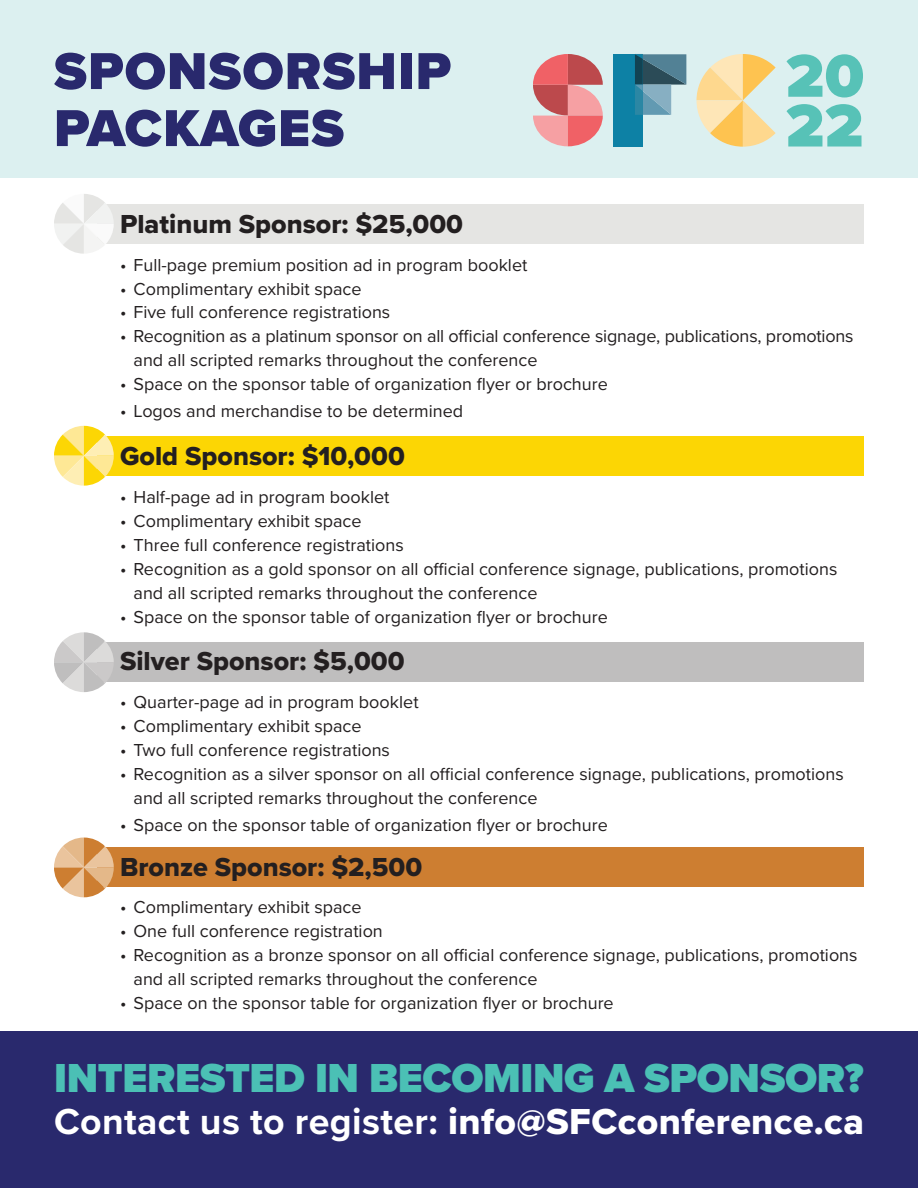
<style>
.page{position:relative;width:918px;height:1188px;background:#fff}
.page>*{position:absolute;margin:0;border:0;box-sizing:border-box;transform-origin:0 0}
.t1{font:900 53.85px/57px "Proxima Nova";letter-spacing:.02em;color:#29296d}
.t2{font:900 42px "Proxima Nova";letter-spacing:-.01em;color:#4bc0b5}
.t3{font:37.5px "Proxima Nova Extrabld";letter-spacing:.01em;color:#fff}
.t4{font:27px "Proxima Nova Extrabld";color:#231f20}
.t5{font:18px/24px "Proxima Nova";color:#231f20}
.s1{font-family:"Proxima Nova";font-weight:700}
</style>
<div class="page">
<div style="left:0;top:0;width:918px;height:177px;background:#dcf0f0"></div>
<div style="left:0;top:1031px;width:918px;height:157px;background:#29296d"></div>
<svg style="left:786px;top:54px;width:77px;height:44px"></svg>
<svg style="left:786px;top:104px;width:76px;height:43px"></svg>
<svg style="left:697px;top:54px;width:79px;height:93px"></svg>
<svg style="left:533px;top:54px;width:70px;height:92px"></svg>
<div style="left:613px;top:54px;width:30px;height:92px;background:#0d81a5"></div>
<svg style="left:635px;top:54px;width:51px;height:61px;background:#638f9f"></svg>
<div style="left:97px;top:848px;width:767px;height:39px;background:#cd7e31"></div>
<svg style="left:54px;top:838px;width:60px;height:59px"></svg>
<div style="left:97px;top:643px;width:767px;height:39px;background:#bfbebe"></div>
<div style="left:97px;top:204px;width:767px;height:39px;background:#e5e5e3"></div>
<svg style="left:54px;top:194px;width:60px;height:60px"></svg>
<svg style="left:54px;top:632px;width:60px;height:60px"></svg>
<div style="left:97px;top:436px;width:767px;height:39px;background:#fcd604"></div>
<svg style="left:54px;top:426px;width:60px;height:60px"></svg>
<h1 class="t1" style="left:54px;top:42px;width:399px">SPONSORSHIP<br>PACKAGES</h1>
<h3 class="t4" style="left:120px;top:204px;width:345px">Platinum Sponsor: $25,000</h3>
<p class="t5" style="left:120px;top:252px;width:409px">• Full-page premium position ad in program booklet</p>
<p class="t5" style="left:120px;top:276px;width:243px">• Complimentary exhibit space</p>
<p class="t5" style="left:120px;top:300px;width:272px">• Five full conference registrations</p>
<p class="t5" style="left:134px;top:324px;width:722px;text-indent:-14px">• Recognition as a platinum sponsor on all official conference signage, publications, promotions and all scripted remarks throughout the conference</p>
<p class="t5" style="left:120px;top:372px;width:489px">• Space on the sponsor table of organization flyer or brochure</p>
<p class="t5" style="left:120px;top:399px;width:345px">• Logos and merchandise to be determined</p>
<h3 class="t4" style="left:120px;top:436px;width:286px">Gold Sponsor: $10,000</h3>
<p class="t5" style="left:120px;top:484px;width:271px">• Half-page ad in program booklet</p>
<p class="t5" style="left:120px;top:508px;width:243px">• Complimentary exhibit space</p>
<p class="t5" style="left:120px;top:532px;width:285px">• Three full conference registrations</p>
<p class="t5" style="left:134px;top:556px;width:705px;text-indent:-14px">• Recognition as a gold sponsor on all official conference signage, publications, promotions and all scripted remarks throughout the conference</p>
<p class="t5" style="left:120px;top:604px;width:489px">• Space on the sponsor table of organization flyer or brochure</p>
<h3 class="t4" style="left:120px;top:641px;width:286px">Silver Sponsor: $5,000</h3>
<p class="t5" style="left:120px;top:689px;width:300px">• Quarter-page ad in program booklet</p>
<p class="t5" style="left:120px;top:713px;width:243px">• Complimentary exhibit space</p>
<p class="t5" style="left:120px;top:737px;width:271px">• Two full conference registrations</p>
<p class="t5" style="left:134px;top:761px;width:712px;text-indent:-14px">• Recognition as a silver sponsor on all official conference signage, publications, promotions and all scripted remarks throughout the conference</p>
<p class="t5" style="left:120px;top:812px;width:489px">• Space on the sponsor table of organization flyer or brochure</p>
<h3 class="t4" style="left:120px;top:847px;width:304px">Bronze Sponsor: $2,500</h3>
<p class="t5" style="left:120px;top:895px;width:243px">• Complimentary exhibit space</p>
<p class="t5" style="left:120px;top:919px;width:264px">• One full conference registration</p>
<p class="t5" style="left:134px;top:943px;width:726px;text-indent:-14px">• Recognition as a bronze sponsor on all official conference signage, publications, promotions and all scripted remarks throughout the conference</p>
<p class="t5" style="left:120px;top:991px;width:495px">• Space on the sponsor table for organization flyer or brochure</p>
<h2 class="t2" style="left:54px;top:1047px;width:811px">INTERESTED IN BECOMING A SPONSOR?</h2>
<h3 class="t3" style="left:54px;top:1093px;width:812px"><span class="s1">Contact us to register:</span> info@SFCconference.ca</h3>
</div>
